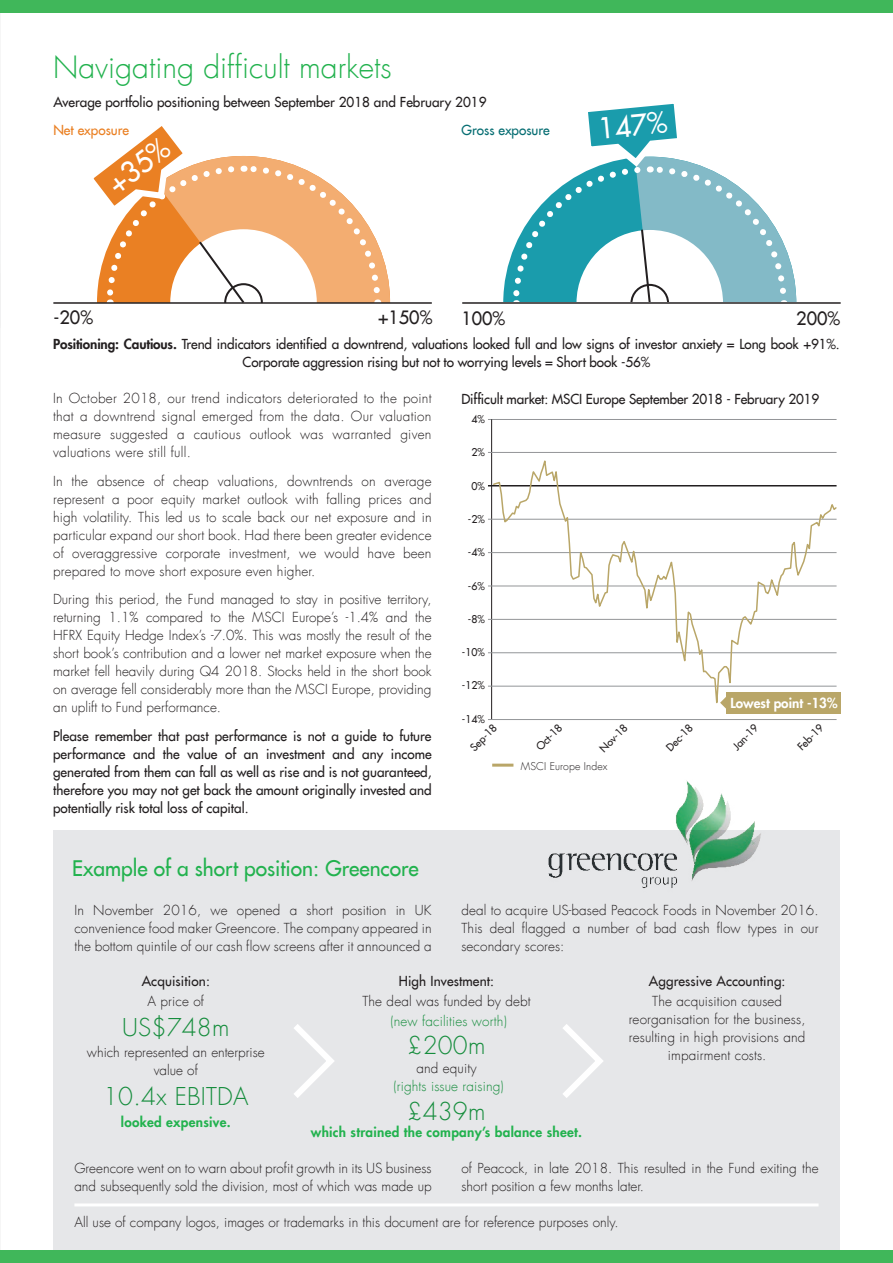
<style>
.page{position:relative;width:893px;height:1263px;background:#fff}
.page>*{position:absolute;margin:0;border:0;box-sizing:border-box;transform-origin:0 0}
.t1{font:300 30px "Futura LT";color:#22b24e}
.t2{font:28.35px "Futura LT";color:#fff}
.t3{font:300 24px "Futura LT";letter-spacing:.01em;color:#168d3d}
.t4{font:21px "Futura LT";color:#22b24e}
.t5{font:18px "Futura LT";color:#231f20}
.t6{font:300 13.5px/18px "Futura LT";letter-spacing:.01em;color:#231f20;text-align:justify}
.t7{font:13.5px/18px "Futura LT";letter-spacing:-.01em;color:#231f20;text-align:center}
.t8{font:800 13.5px "Futura LT";letter-spacing:.02em;color:#22b24e}
.t9{font:13.5px "Futura LT";letter-spacing:.01em;color:#231f20}
.t10{font:300 13.5px "Futura LT";letter-spacing:.01em;color:#168d3d}
.t11{font:800 13.5px "Futura LT";color:#fff}
.t12{font:13.5px "Futura LT";color:#076e73}
.t13{font:13.5px "Futura LT";color:#ea8023}
.t14{font:10.5px "Futura LT";color:#231f20}
.t15{font:300 10.5px "Futura LT";letter-spacing:.01em;color:#231f20}
.s1{font-weight:800}
</style>
<div class="page">
<svg style="left:93px;top:126px;width:290px;height:176px"></svg>
<hr style="left:53px;top:302px;width:379px;height:2px;background:#231f20">
<svg style="left:503px;top:260px;width:293px;height:42px"></svg>
<svg style="left:510px;top:103px;width:280px;height:199px"></svg>
<hr style="left:462px;top:302px;width:379px;height:2px;background:#231f20">
<hr style="left:488px;top:485px;width:349px;height:1px;background:#231f20">
<hr style="left:488px;top:419px;width:349px;height:1px;background:#939598">
<hr style="left:491px;top:419px;width:1px;height:301px;background:#231f20">
<hr style="left:488px;top:452px;width:349px;height:1px;background:#939598">
<hr style="left:488px;top:519px;width:349px;height:1px;background:#939598">
<hr style="left:488px;top:552px;width:349px;height:1px;background:#939598">
<hr style="left:488px;top:586px;width:349px;height:1px;background:#939598">
<hr style="left:488px;top:619px;width:349px;height:1px;background:#939598">
<hr style="left:488px;top:686px;width:349px;height:1px;background:#939598">
<hr style="left:488px;top:719px;width:349px;height:1px;background:#939598">
<hr style="left:488px;top:652px;width:349px;height:1px;background:#939598">
<hr style="left:492px;top:764px;width:21px;height:3px;background:#b9a668">
<svg style="left:492px;top:454px;width:346px;height:266px"></svg>
<div style="left:726px;top:692px;width:115px;height:21px;background:#b9a668"></div>
<svg style="left:720px;top:697px;width:6px;height:12px"></svg>
<div style="left:53px;top:830px;width:787px;height:433px;background:#e6e7e9"></div>
<img style="left:548px;top:780px;width:213px;height:108px">
<svg style="left:294px;top:1024px;width:40px;height:74px"></svg>
<svg style="left:563px;top:1024px;width:40px;height:74px"></svg>
<hr style="left:74px;top:1203px;width:745px;height:3px;background:#fff">
<div style="left:0;top:0;width:893px;height:13px;background:#40b75a"></div>
<div style="left:0;top:1250px;width:893px;height:13px;background:#40b75a"></div>
<h1 class="t1" style="left:53px;top:49px;width:340px">Navigating difficult markets</h1>
<p class="t7" style="left:53px;top:93px;width:435px">Average portfolio positioning between September 2018 and February 2019</p>
<p class="t13" style="left:53px;top:121px;width:77px">Net exposure</p>
<p class="t12" style="left:462px;top:121px;width:90px">Gross exposure</p>
<h2 class="t2" style="left:100px;top:172px;width:71px;rotate:-37deg">+35%</h2>
<h2 class="t2" style="left:596px;top:111px;width:71px;rotate:-6deg">147%</h2>
<h3 class="t5" style="left:54px;top:306px;width:41px">-20%</h3>
<h3 class="t5" style="left:378px;top:306px;width:56px">+150%</h3>
<h3 class="t5" style="left:461px;top:307px;width:45px">100%</h3>
<h3 class="t5" style="left:796px;top:307px;width:45px">200%</h3>
<p class="t7" style="left:53px;top:335px;width:788px"><span class="s1">Positioning: Cautious.</span> Trend indicators identified a downtrend, valuations looked full and low signs of investor anxiety = Long book +91%.<br>Corporate aggression rising but not to worrying levels = Short book -56%</p>
<p class="t6" style="left:53px;top:390px;width:380px">In October 2018, our trend indicators deteriorated to the point that a downtrend signal emerged from the data. Our valuation measure suggested a cautious outlook was warranted given valuations were still full.</p>
<p class="t6" style="left:53px;top:472px;width:380px">In the absence of cheap valuations, downtrends on average represent a poor equity market outlook with falling prices and high volatility. This led us to scale back our net exposure and in particular expand our short book. Had there been greater evidence of overaggressive corporate investment, we would have been prepared to move short exposure even higher.</p>
<p class="t6" style="left:53px;top:591px;width:380px">During this period, the Fund managed to stay in positive territory, returning 1.1% compared to the MSCI Europe’s -1.4% and the HFRX Equity Hedge Index’s -7.0%. This was mostly the result of the short book’s contribution and a lower net market exposure when the market fell heavily during Q4 2018. Stocks held in the short book on average fell considerably more than the MSCI Europe, providing an uplift to Fund performance.</p>
<p class="t7" style="left:53px;top:727px;width:380px;text-align:justify">Please remember that past performance is not a guide to future performance and the value of an investment and any income generated from them can fall as well as rise and is not guaranteed, therefore you may not get back the amount originally invested and potentially risk total loss of capital.</p>
<p class="t7" style="left:461px;top:390px;width:360px">Difficult market: MSCI Europe September 2018 - February 2019</p>
<p class="t14" style="left:471px;top:412px;width:15px">4%</p>
<p class="t14" style="left:471px;top:446px;width:15px">2%</p>
<p class="t14" style="left:471px;top:479px;width:15px">0%</p>
<p class="t14" style="left:468px;top:512px;width:18px">-2%</p>
<p class="t14" style="left:468px;top:545px;width:18px">-4%</p>
<p class="t14" style="left:468px;top:579px;width:18px">-6%</p>
<p class="t14" style="left:468px;top:612px;width:18px">-8%</p>
<p class="t14" style="left:462px;top:645px;width:25px">-10%</p>
<p class="t14" style="left:462px;top:679px;width:25px">-12%</p>
<p class="t14" style="left:462px;top:712px;width:25px">-14%</p>
<p class="t14" style="left:467px;top:744px;width:34px;rotate:-45deg">Sep-18</p>
<p class="t14" style="left:533px;top:743px;width:33px;rotate:-45deg">Oct-18</p>
<p class="t14" style="left:597px;top:745px;width:36px;rotate:-45deg">Nov-18</p>
<p class="t14" style="left:663px;top:744px;width:34px;rotate:-45deg">Dec-18</p>
<p class="t14" style="left:730px;top:743px;width:32px;rotate:-45deg">Jan-19</p>
<p class="t14" style="left:794px;top:743px;width:33px;rotate:-45deg">Feb-19</p>
<p class="t15" style="left:521px;top:760px;width:88px">MSCI Europe Index</p>
<p class="t11" style="left:730px;top:693px;width:109px">Lowest point -13%</p>
<h3 class="t4" style="left:72px;top:855px;width:348px">Example of a short position: Greencore</h3>
<p class="t6" style="left:74px;top:901px;width:359px">In November 2016, we opened a short position in UK convenience food maker Greencore. The company appeared in the bottom quintile of our cash flow screens after it announced a</p>
<p class="t6" style="left:461px;top:901px;width:359px">deal to acquire US-based Peacock Foods in November 2016.<br>This deal flagged a number of bad cash flow types in our secondary scores:</p>
<p class="t9" style="left:142px;top:972px;width:70px">Acquisition:</p>
<p class="t6" style="left:147px;top:993px;width:58px">A price of</p>
<h3 class="t3" style="left:122px;top:1013px;width:109px">US$748m</h3>
<p class="t6" style="left:87px;top:1044px;width:179px;text-align:center">which represented an enterprise value of</p>
<h3 class="t3" style="left:103px;top:1082px;width:147px">10.4x EBITDA</h3>
<p class="t8" style="left:121px;top:1113px;width:111px">looked expensive.</p>
<p class="t9" style="left:399px;top:972px;width:97px">High Investment:</p>
<p class="t6" style="left:362px;top:993px;width:170px">The deal was funded by debt</p>
<p class="t10" style="left:390px;top:1012px;width:118px">(new facilities worth)</p>
<h3 class="t3" style="left:408px;top:1031px;width:79px">£200m</h3>
<p class="t6" style="left:416px;top:1060px;width:62px">and equity</p>
<p class="t10" style="left:393px;top:1078px;width:112px">(rights issue raising)</p>
<h3 class="t3" style="left:408px;top:1097px;width:79px">£439m</h3>
<p class="t8" style="left:311px;top:1123px;width:273px">which strained the company’s balance sheet.</p>
<p class="t9" style="left:649px;top:972px;width:138px">Aggressive Accounting:</p>
<p class="t6" style="left:629px;top:993px;width:178px;text-align:center">The acquisition caused reorganisation for the business, resulting in high provisions and impairment costs.</p>
<p class="t6" style="left:74px;top:1159px;width:359px">Greencore went on to warn about profit growth in its US business and subsequently sold the division, most of which was made up</p>
<p class="t6" style="left:461px;top:1159px;width:359px">of Peacock, in late 2018. This resulted in the Fund exiting the short position a few months later.</p>
<p class="t6" style="left:74px;top:1214px;width:546px">All use of company logos, images or trademarks in this document are for reference purposes only.</p>
</div>
